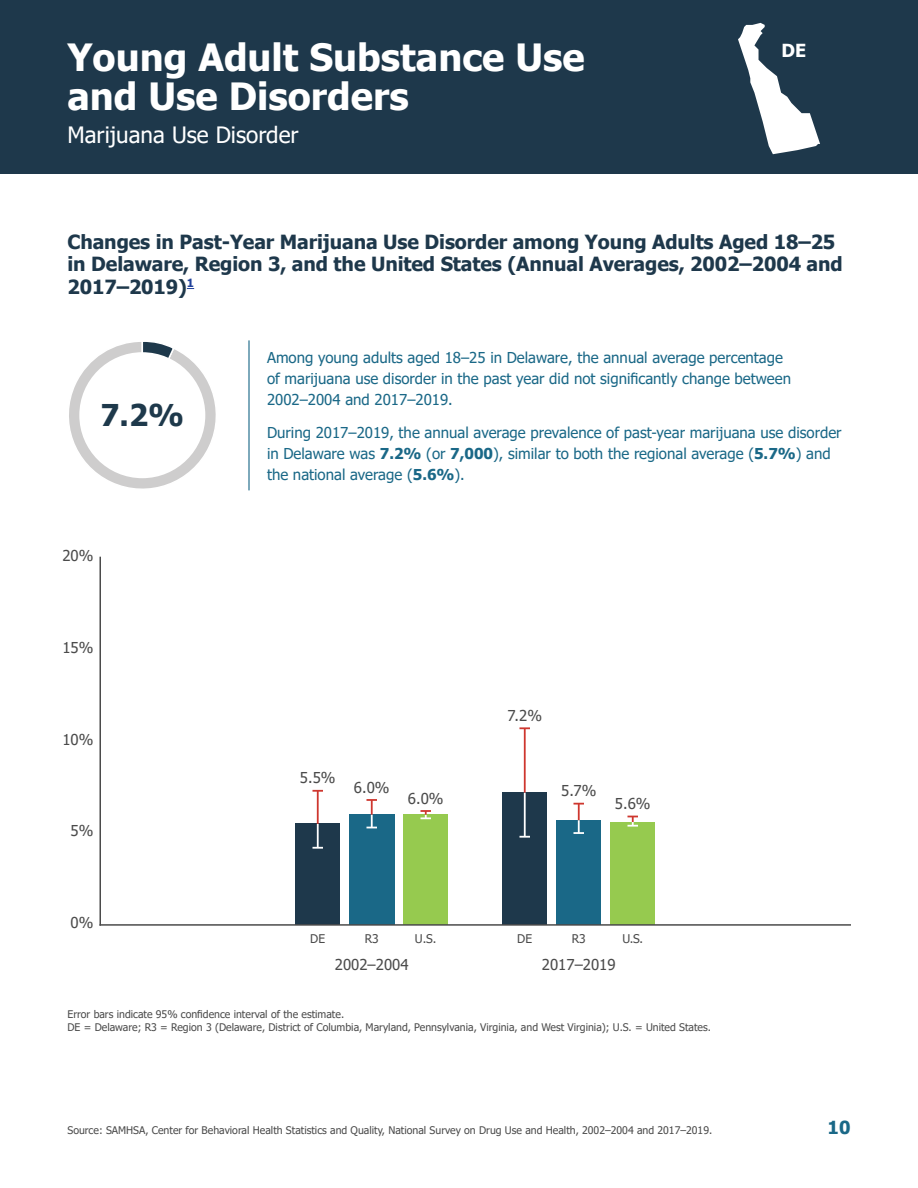
<style>
.page{position:relative;width:918px;height:1188px;background:#fff}
.page>*{position:absolute;margin:0;border:0;box-sizing:border-box;transform-origin:0 0}
.t1{font:700 37.5px/39px "Tahoma";color:#fff}
.t2{font:700 30px "Tahoma";color:#1e394b}
.t3{font:22.5px "Tahoma";color:#fff}
.t4{font:700 19.5px/22.5px "Tahoma";letter-spacing:-.005em;color:#1e384b}
.t5{font:700 18px "Tahoma";color:#1a6887}
.t6{font:700 18px "Tahoma";color:#fff}
.t7{font:15px/21px "Tahoma";color:#1a6887}
.t8{font:15px "Tahoma";color:#4b4b4b}
.t9{font:12px "Tahoma";color:#4b4b4b}
.t10{font:10.5px "Tahoma";color:#4b4b4b}
.s1{font-weight:700}
</style>
<div class="page">
<div style="left:0;top:0;width:918px;height:174px;background:#1e384b"></div>
<svg style="left:738px;top:23px;width:82px;height:131px"></svg>
<hr style="left:248px;top:340px;width:2px;height:150px;background:#1a6887">
<svg style="left:69px;top:341px;width:147px;height:148px"></svg>
<div style="left:79px;top:352px;width:126px;height:126px;background:#fff;border-radius:50%"></div>
<img style="left:99px;top:556px;width:751px;height:370px">
<h1 class="t1" style="left:68px;top:40px;width:519px">Young Adult Substance Use and Use Disorders</h1>
<h3 class="t3" style="left:68px;top:120px;width:233px">Marijuana Use Disorder</h3>
<p class="t6" style="left:782px;top:38px;width:26px">DE</p>
<p class="t4" style="left:68px;top:231px;width:777px">Changes in Past-Year Marijuana Use Disorder among Young Adults Aged 18–25 in Delaware, Region 3, and the United States (Annual Averages, 2002–2004 and<br>2017–2019)<sup>1</sup></p>
<h2 class="t2" style="left:101px;top:394px;width:85px">7.2%</h2>
<p class="t8" style="left:62px;top:545px;width:33px">20%</p>
<p class="t8" style="left:62px;top:637px;width:33px">15%</p>
<p class="t8" style="left:62px;top:729px;width:33px">10%</p>
<p class="t8" style="left:71px;top:821px;width:24px">5%</p>
<p class="t8" style="left:71px;top:913px;width:24px">0%</p>
<p class="t7" style="left:267px;top:348px;width:526px">Among young adults aged 18–25 in Delaware, the annual average percentage of marijuana use disorder in the past year did not significantly change between<br>2002–2004 and 2017–2019.</p>
<p class="t7" style="left:267px;top:423px;width:576px">During 2017–2019, the annual average prevalence of past-year marijuana use disorder in Delaware was <span class="s1">7.2%</span> (or <span class="s1">7,000</span>), similar to both the regional average (<span class="s1">5.7%</span>) and the national average (<span class="s1">5.6%</span>).</p>
<p class="t8" style="left:300px;top:768px;width:37px">5.5%</p>
<p class="t8" style="left:354px;top:777px;width:37px">6.0%</p>
<p class="t8" style="left:408px;top:788px;width:37px">6.0%</p>
<p class="t8" style="left:508px;top:705px;width:36px">7.2%</p>
<p class="t8" style="left:561px;top:781px;width:37px">5.7%</p>
<p class="t8" style="left:615px;top:794px;width:37px">5.6%</p>
<p class="t9" style="left:310px;top:931px;width:16px">DE</p>
<p class="t9" style="left:365px;top:931px;width:16px">R3</p>
<p class="t9" style="left:415px;top:931px;width:23px">U.S.</p>
<p class="t9" style="left:517px;top:931px;width:16px">DE</p>
<p class="t9" style="left:572px;top:931px;width:15px">R3</p>
<p class="t9" style="left:623px;top:931px;width:22px">U.S.</p>
<p class="t8" style="left:335px;top:955px;width:75px">2002–2004</p>
<p class="t8" style="left:542px;top:955px;width:75px">2017–2019</p>
<p class="t10" style="left:68px;top:1008px;width:278px">Error bars indicate 95% confidence interval of the estimate.</p>
<p class="t10" style="left:68px;top:1020px;width:645px">DE = Delaware; R3 = Region 3 (Delaware, District of Columbia, Maryland, Pennsylvania, Virginia, and West Virginia); U.S. = United States.</p>
<p class="t10" style="left:68px;top:1123px;width:646px">Source: SAMHSA, Center for Behavioral Health Statistics and Quality, National Survey on Drug Use and Health, 2002–2004 and 2017–2019.</p>
<p class="t5" style="left:828px;top:1115px;width:24px">10</p>
</div>
